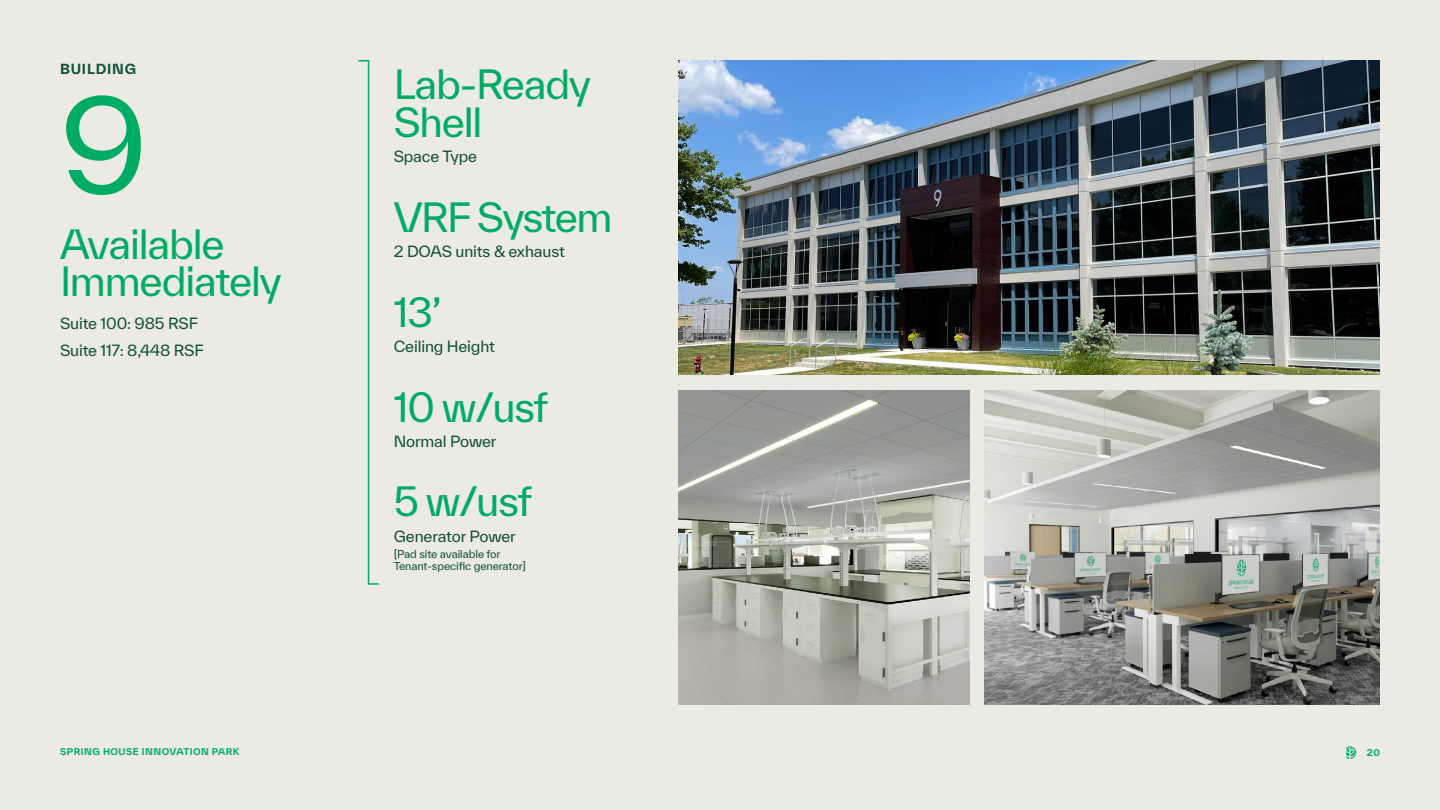
<style>
.page{position:relative;width:1440px;height:810px;background:#ebebe3}
.page>*{position:absolute;margin:0;border:0;box-sizing:border-box;transform-origin:0 0}
.t1{font:127.5px "TWK Everett";color:#00ab63}
.t2{font:39px/37.5px "TWK Everett";letter-spacing:-.03em;color:#00ab63}
.t3{font:15px/27px "TWK Everett";letter-spacing:-.01em;color:#115136}
.t4{font:700 13.5px "TWK Everett";letter-spacing:.06em;color:#115136}
.t5{font:10.5px/12px "TWK Everett";letter-spacing:-.01em;color:#115136}
.t6{font:700 9px "TWK Everett";letter-spacing:.05em;color:#00ab63}
</style>
<div class="page">
<svg style="left:1346px;top:746px;width:10px;height:13px"></svg>
<svg style="left:358px;top:60px;width:21px;height:525px"></svg>
<img style="left:985px;top:390px;width:395px;height:315px">
<img style="left:678px;top:390px;width:292px;height:315px">
<img style="left:678px;top:60px;width:702px;height:315px">
<p class="t4" style="left:60px;top:59px;width:78px">BUILDING</p>
<h1 class="t1" style="left:60px;top:57px;width:89px">9</h1>
<h2 class="t2" style="left:60px;top:225px;width:223px">Available<br>Immediately</h2>
<p class="t3" style="left:60px;top:310px;width:145px">Suite 100: 985 RSF<br>Suite 117: 8,448 RSF</p>
<h2 class="t2" style="left:394px;top:65px;width:199px">Lab-Ready<br>Shell</h2>
<p class="t3" style="left:394px;top:143px;width:85px">Space Type</p>
<h2 class="t2" style="left:394px;top:198px;width:220px">VRF System</h2>
<p class="t3" style="left:394px;top:238px;width:173px">2 DOAS units &amp; exhaust</p>
<h2 class="t2" style="left:394px;top:293px;width:49px">13’</h2>
<p class="t3" style="left:394px;top:333px;width:103px">Ceiling Height</p>
<h2 class="t2" style="left:394px;top:388px;width:156px">10 w/usf</h2>
<p class="t3" style="left:394px;top:428px;width:104px">Normal Power</p>
<h2 class="t2" style="left:394px;top:482px;width:140px">5 w/usf</h2>
<p class="t3" style="left:394px;top:523px;width:124px">Generator Power</p>
<p class="t5" style="left:394px;top:548px;width:134px">[Pad site available for<br>Tenant-specific generator]</p>
<p class="t6" style="left:60px;top:745px;width:181px">SPRING HOUSE INNOVATION PARK</p>
<p class="t6" style="left:1367px;top:746px;width:15px">20</p>
</div>
